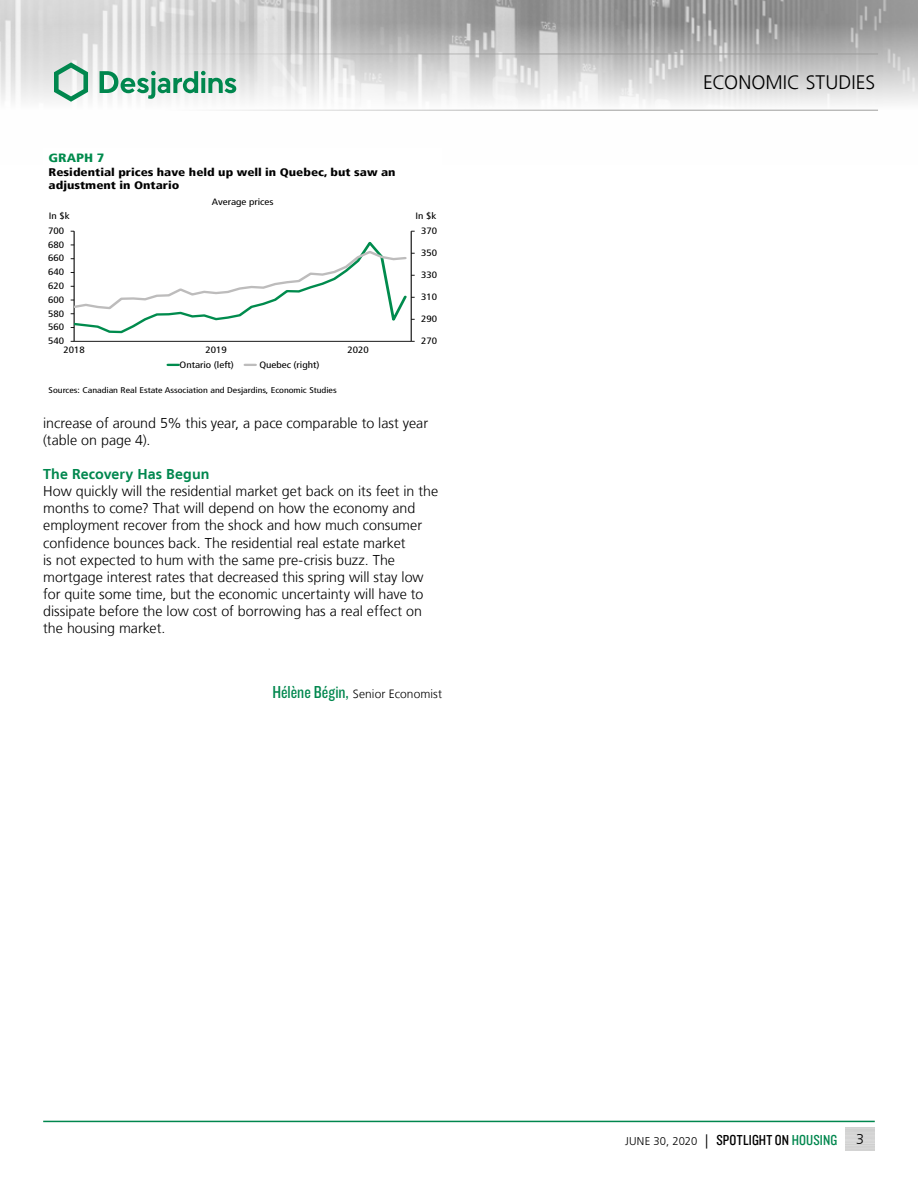
<style>
.page{position:relative;width:918px;height:1188px;background:#fff}
.page>*{position:absolute;margin:0;border:0;box-sizing:border-box;transform-origin:0 0}
.t1{font:300 19.5px "Frutiger LT";letter-spacing:.005em;color:#000}
.t2{font:300 14.25px/17.1px "Frutiger LT";color:#000}
.t3{font:700 14.25px "Frutiger LT";letter-spacing:.005em;color:#00874e}
.t4{font:300 12px "Frutiger LT";letter-spacing:.01em;color:#000}
.t5{font:900 condensed 12px "Frutiger LT";color:#008b4d;scale:1.2 1}
.t6{font:300 11.25px "Frutiger LT";letter-spacing:.015em;color:#000}
.t7{font:900 condensed 11.1px/13.2px "Frutiger LT";color:#000;scale:1.2 1}
.t8{font:condensed 9.3px "Frutiger LT";color:#000;scale:1.2 1}
.t9{font:condensed 9.15px "Frutiger LT";color:#000;scale:1.2 1}
.t10{font:condensed 8.25px "Frutiger LT";color:#000;scale:1.2 1}
.s1{font-family:"Knockout 29 Junior Ltweight";font-weight:400;font-size:18px;color:#00874e}
.s2{font-size:14.25px}
.s3{font-family:"Knockout 29 Junior Ltweight";font-weight:400;font-size:15px}
.s4{font-family:"Knockout 29 Junior Ltweight";font-weight:400;font-size:15px;color:#00874e}
</style>
<div class="page">
<img style="left:0;top:0;width:918px;height:110px">
<hr style="left:0;top:54px;width:878px;height:1px;background:#9d9d9c">
<hr style="left:0;top:110px;width:878px;height:1px;background:#9d9d9c">
<svg style="left:54px;top:62px;width:34px;height:40px"></svg>
<svg style="left:100px;top:71px;width:136px;height:28px"></svg>
<hr style="left:43px;top:1121px;width:832px;height:1px;background:#00874e">
<hr style="left:411px;top:231px;width:1px;height:110px;background:#000">
<hr style="left:74px;top:231px;width:1px;height:110px;background:#000">
<hr style="left:74px;top:341px;width:337px;height:1px;background:#000">
<svg style="left:71px;top:239px;width:344px;height:95px"></svg>
<svg style="left:168px;top:364px;width:11px;height:2px"></svg>
<svg style="left:245px;top:364px;width:11px;height:2px"></svg>
<p class="t5" style="left:49px;top:151px;width:48px">GRAPH 7</p>
<p class="t7" style="left:49px;top:166px;width:291px">Residential prices have held up well in Quebec, but saw an adjustment in Ontario</p>
<p class="t9" style="left:212px;top:197px;width:53px">Average prices</p>
<p class="t9" style="left:49px;top:211px;width:19px">In $k</p>
<p class="t9" style="left:48px;top:225px;width:15px">700</p>
<p class="t8" style="left:48px;top:239px;width:15px">680</p>
<p class="t9" style="left:48px;top:253px;width:15px">660</p>
<p class="t9" style="left:48px;top:267px;width:15px">640</p>
<p class="t8" style="left:48px;top:280px;width:15px">620</p>
<p class="t9" style="left:48px;top:294px;width:15px">600</p>
<p class="t9" style="left:48px;top:308px;width:15px">580</p>
<p class="t8" style="left:48px;top:322px;width:15px">560</p>
<p class="t9" style="left:48px;top:336px;width:15px">540</p>
<p class="t9" style="left:63px;top:344px;width:19px">2018</p>
<p class="t9" style="left:205px;top:344px;width:19px">2019</p>
<p class="t9" style="left:347px;top:344px;width:19px">2020</p>
<p class="t9" style="left:180px;top:359px;width:47px">Ontario (left)</p>
<p class="t9" style="left:259px;top:359px;width:52px">Quebec (right)</p>
<p class="t10" style="left:49px;top:385px;width:242px">Sources: Canadian Real Estate Association and Desjardins, Economic Studies</p>
<p class="t9" style="left:415px;top:211px;width:19px">In $k</p>
<p class="t9" style="left:421px;top:225px;width:15px">370</p>
<p class="t9" style="left:421px;top:247px;width:15px">350</p>
<p class="t9" style="left:421px;top:269px;width:15px">330</p>
<p class="t9" style="left:421px;top:292px;width:15px">310</p>
<p class="t9" style="left:421px;top:314px;width:15px">290</p>
<p class="t9" style="left:421px;top:336px;width:15px">270</p>
<p class="t2" style="left:43px;top:415px;width:386px">increase of around 5% this year, a pace comparable to last year (table on page 4).</p>
<p class="t3" style="left:43px;top:466px;width:168px">The Recovery Has Begun</p>
<p class="t2" style="left:43px;top:483px;width:397px">How quickly will the residential market get back on its feet in the months to come? That will depend on how the economy and employment recover from the shock and how much consumer confidence bounces back. The residential real estate market<br>is not expected to hum with the same pre-crisis buzz. The mortgage interest rates that decreased this spring will stay low for quite some time, but the economic uncertainty will have to dissipate before the low cost of borrowing has a real effect on the housing market.</p>
<p class="t4" style="left:272px;top:687px;width:171px"><span class="s1">Hélène Bégin,</span> Senior Economist</p>
<h1 class="t1" style="left:703px;top:72px;width:174px">ECONOMIC STUDIES</h1>
<p class="t6" style="left:625px;top:1135px;width:214px">JUNE 30, 2020 <span class="s2">|</span> <span class="s3">SPOTLIGHT ON</span> <span class="s4">HOUSING</span></p>
<p class="t2" style="left:856px;top:1131px;width:9px">3</p>
</div>
